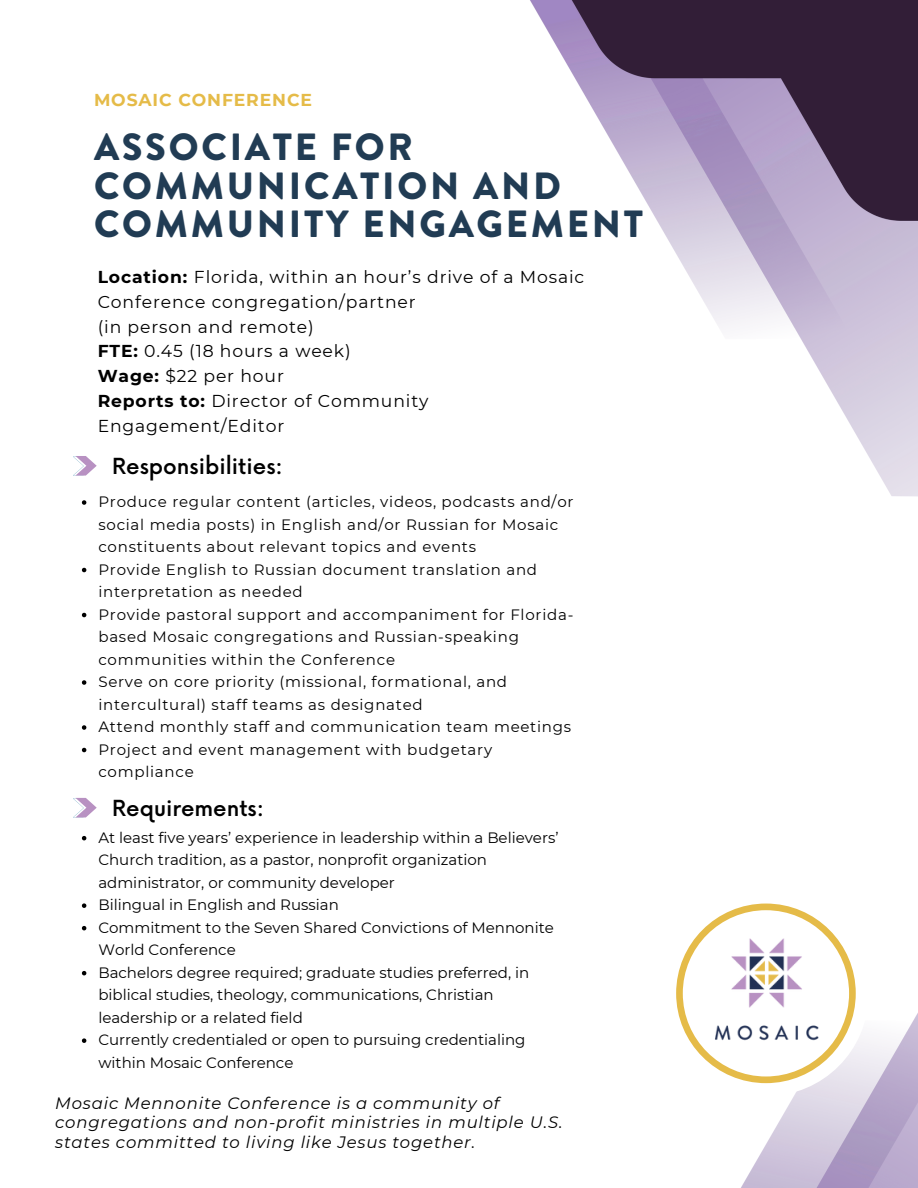
<style>
.page{position:relative;width:918px;height:1188px;background:#fff}
.page>*{position:absolute;margin:0;border:0;box-sizing:border-box;transform-origin:0 0}
.t1{font:900 37.8px/39px "Brandon Grotesque";letter-spacing:.075em;color:#213c54}
.t2{font:500 21.6px "Now";color:#000}
.t3{font:17.25px/24.8px "Montserrat";letter-spacing:.05em;color:#000}
.t4{font:700 17.25px "Montserrat";letter-spacing:.05em;color:#e5bb48}
.t5{font:italic 16.5px/19.2px "Montserrat";letter-spacing:.05em;color:#000}
.t6{font:15px/22.5px "Montserrat";letter-spacing:.05em;color:#000}
.t7{font:15px/22.5px "Montserrat";color:#000}
.s1{font-weight:700}
</style>
<div class="page">
<img style="left:741px;top:1013px;width:177px;height:175px">
<svg style="left:676px;top:903px;width:193px;height:193px"></svg>
<img style="left:681px;top:909px;width:170px;height:169px;border-radius:50%">
<img style="left:530px;top:0;width:388px;height:497px">
<svg style="left:82px;top:500px;width:4px;height:5px"></svg>
<svg style="left:82px;top:568px;width:4px;height:4px"></svg>
<svg style="left:82px;top:613px;width:4px;height:4px"></svg>
<svg style="left:82px;top:680px;width:4px;height:5px"></svg>
<svg style="left:82px;top:725px;width:4px;height:5px"></svg>
<svg style="left:82px;top:748px;width:4px;height:4px"></svg>
<svg style="left:73px;top:456px;width:24px;height:20px"></svg>
<svg style="left:73px;top:798px;width:24px;height:19px"></svg>
<svg style="left:82px;top:836px;width:4px;height:4px"></svg>
<svg style="left:82px;top:903px;width:4px;height:5px"></svg>
<svg style="left:82px;top:926px;width:4px;height:4px"></svg>
<svg style="left:82px;top:971px;width:4px;height:4px"></svg>
<svg style="left:82px;top:1038px;width:4px;height:5px"></svg>
<h1 class="t4" style="left:94px;top:90px;width:220px">MOSAIC CONFERENCE</h1>
<p class="t1" style="left:94px;top:127px;width:551px">ASSOCIATE FOR<br>COMMUNICATION AND<br>COMMUNITY ENGAGEMENT</p>
<h3 class="t3" style="left:98px;top:264px;width:488px"><span class="s1">Location:</span> Florida, within an hour’s drive of a Mosaic<br>Conference congregation/partner<br>(in person and remote)<br><span class="s1">FTE:</span> 0.45 (18 hours a week)<br><span class="s1">Wage:</span> $22 per hour<br><span class="s1">Reports to:</span> Director of Community<br>Engagement/Editor</h3>
<p class="t2" style="left:112px;top:455px;width:172px">Responsibilities:</p>
<h4 class="t6" style="left:98px;top:490px;width:477px">Produce regular content (articles, videos, podcasts and/or social media posts) in English and/or Russian for Mosaic constituents about relevant topics and events</h4>
<p class="t6" style="left:98px;top:558px;width:440px">Provide English to Russian document translation and interpretation as needed</p>
<p class="t6" style="left:98px;top:603px;width:477px">Provide pastoral support and accompaniment for Florida&shy;based Mosaic congregations and Russian-speaking communities within the Conference</p>
<h2 class="t6" style="left:98px;top:670px;width:410px">Serve on core priority (missional, formational, and intercultural) staff teams as designated</h2>
<p class="t6" style="left:98px;top:715px;width:474px">Attend monthly staff and communication team meetings</p>
<p class="t6" style="left:98px;top:738px;width:395px">Project and event management with budgetary compliance</p>
<p class="t2" style="left:112px;top:797px;width:153px">Requirements:</p>
<p class="t7" style="left:98px;top:826px;width:462px">At least five years’ experience in leadership within a Believers’<br>Church tradition, as a pastor, nonprofit organization administrator, or community developer</p>
<p class="t7" style="left:98px;top:894px;width:242px">Bilingual in English and Russian</p>
<p class="t7" style="left:98px;top:916px;width:457px">Commitment to the Seven Shared Convictions of Mennonite<br>World Conference</p>
<p class="t7" style="left:98px;top:961px;width:433px">Bachelors degree required; graduate studies preferred, in biblical studies, theology, communications, Christian leadership or a related field</p>
<p class="t7" style="left:98px;top:1029px;width:429px">Currently credentialed or open to pursuing credentialing within Mosaic Conference</p>
<p class="t5" style="left:55px;top:1094px;width:509px">Mosaic Mennonite Conference is a community of congregations and non-profit ministries in multiple U.S. states committed to living like Jesus together.</p>
</div>
